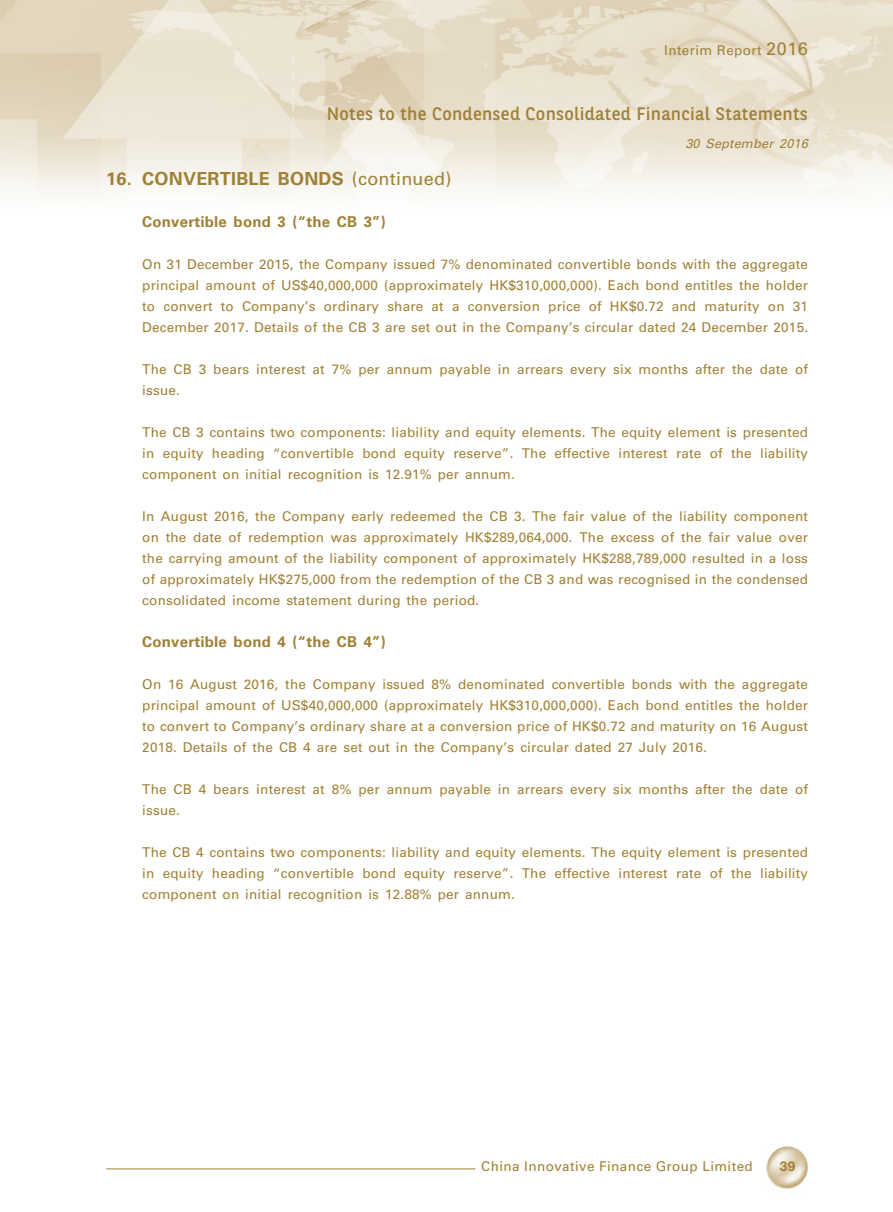
<style>
.page{position:relative;width:893px;height:1212px;background:#fff}
.page>*{position:absolute;margin:0;border:0;box-sizing:border-box;transform-origin:0 0}
.t1{font:18px "BNPP Sans";letter-spacing:.015em;color:#a08034}
._03_H1{font:700 18px "Univers LT Std";letter-spacing:.015em;color:#a08034}
._04___H2{font:700 15px "Univers LT Std";letter-spacing:.015em;color:#a08034}
._12___P2{font:13.5px/21px "Univers LT Std";letter-spacing:.015em;color:#a08034;text-align:justify}
.t2{font:700 13.5px "Helvetica Neue LT Std";color:#a08034}
.t3{font:italic 12.75px "Univers LT Std";letter-spacing:.015em;color:#a08034}
.s1{font-size:18px}
.s2{font-weight:400}
</style>
<div class="page">
<img style="left:0;top:0;width:893px;height:198px">
<img style="left:766px;top:1146px;width:43px;height:43px">
<hr style="left:106px;top:1168px;width:369px;height:1px;background:#a08034">
<p class="_12___P2" style="left:664px;top:39px;width:145px">Interim Report <span class="s1">2016</span></p>
<h1 class="t1" style="left:327px;top:101px;width:483px">Notes to the Condensed Consolidated Financial Statements</h1>
<p class="t3" style="left:685px;top:136px;width:124px">30 September 2016</p>
<p class="_03_H1" style="left:106px;top:168px;width:347px">16. CONVERTIBLE BONDS <span class="s2">(continued)</span></p>
<p class="_04___H2" style="left:142px;top:213px;width:245px">Convertible bond 3 (“the CB 3”)</p>
<p class="_12___P2" style="left:142px;top:254px;width:667px">On 31 December 2015, the Company issued 7% denominated convertible bonds with the aggregate principal amount of US$40,000,000 (approximately HK$310,000,000). Each bond entitles the holder to convert to Company’s ordinary share at a conversion price of HK$0.72 and maturity on 31<br>December 2017. Details of the CB 3 are set out in the Company’s circular dated 24 December 2015.</p>
<p class="_12___P2" style="left:142px;top:359px;width:667px">The CB 3 bears interest at 7% per annum payable in arrears every six months after the date of issue.</p>
<p class="_12___P2" style="left:142px;top:422px;width:667px">The CB 3 contains two components: liability and equity elements. The equity element is presented in equity heading “convertible bond equity reserve”. The effective interest rate of the liability component on initial recognition is 12.91% per annum.</p>
<p class="_12___P2" style="left:142px;top:506px;width:667px">In August 2016, the Company early redeemed the CB 3. The fair value of the liability component on the date of redemption was approximately HK$289,064,000. The excess of the fair value over the carrying amount of the liability component of approximately HK$288,789,000 resulted in a loss of approximately HK$275,000 from the redemption of the CB 3 and was recognised in the condensed consolidated income statement during the period.</p>
<p class="_04___H2" style="left:142px;top:633px;width:245px">Convertible bond 4 (“the CB 4”)</p>
<p class="_12___P2" style="left:142px;top:674px;width:667px">On 16 August 2016, the Company issued 8% denominated convertible bonds with the aggregate principal amount of US$40,000,000 (approximately HK$310,000,000). Each bond entitles the holder to convert to Company’s ordinary share at a conversion price of HK$0.72 and maturity on 16 August 2018. Details of the CB 4 are set out in the Company’s circular dated 27 July 2016.</p>
<p class="_12___P2" style="left:142px;top:779px;width:667px">The CB 4 bears interest at 8% per annum payable in arrears every six months after the date of issue.</p>
<p class="_12___P2" style="left:142px;top:842px;width:667px">The CB 4 contains two components: liability and equity elements. The equity element is presented in equity heading “convertible bond equity reserve”. The effective interest rate of the liability component on initial recognition is 12.88% per annum.</p>
<p class="_12___P2" style="left:481px;top:1155px;width:273px">China Innovative Finance Group Limited</p>
<p class="t2" style="left:780px;top:1158px;width:17px">39</p>
</div>
